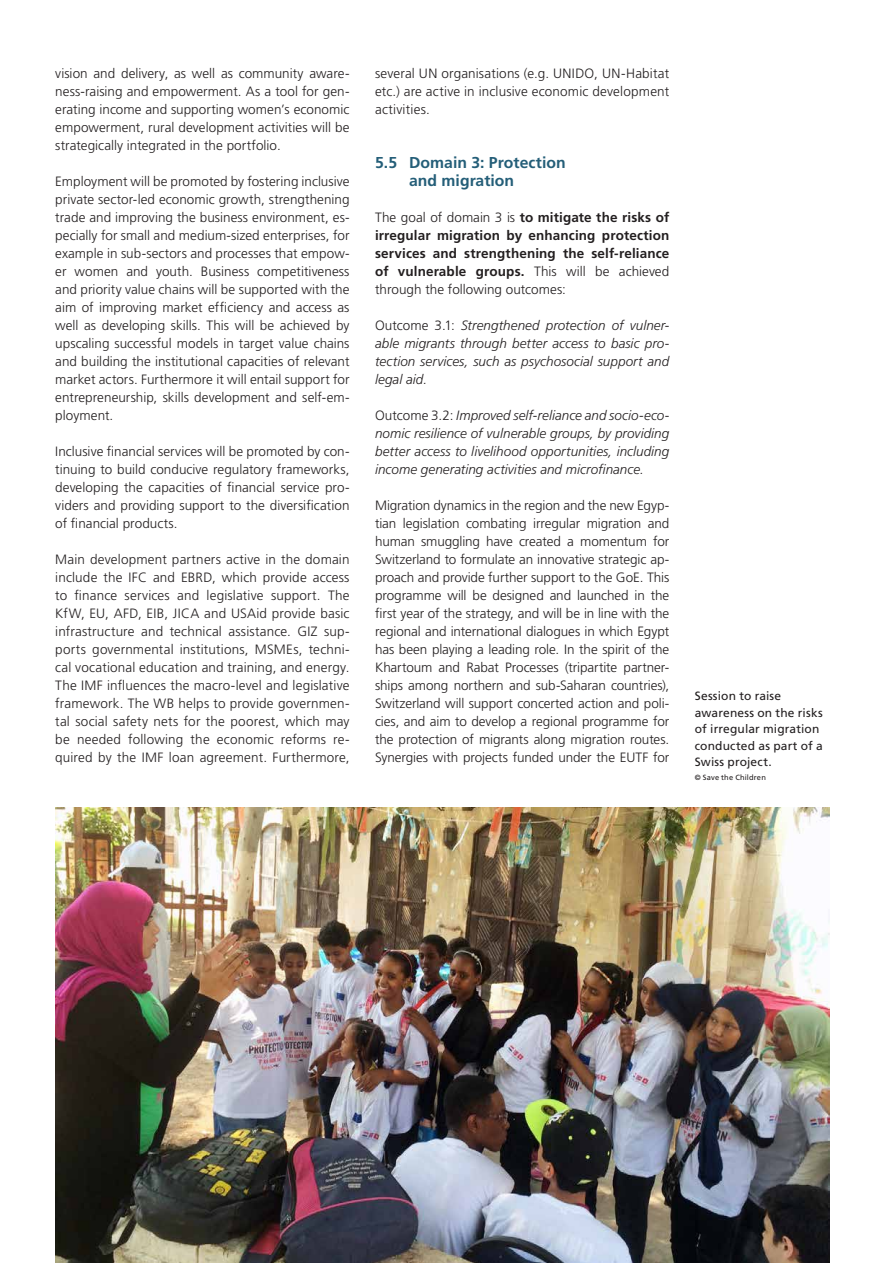
<style>
.page{position:relative;width:893px;height:1263px;background:#fff}
.page>*{position:absolute;margin:0;border:0;box-sizing:border-box;transform-origin:0 0}
._3_Untertitel_Level{font:700 15.75px/18px "Frutiger LT Pro";letter-spacing:.005em;color:#245e78}
._4_Lauftext_9pt{font:300 13.5px/18px "Frutiger LT Pro";letter-spacing:.005em;color:#231f20;text-align:justify}
._4_Lauftext_9pt-2{font:italic 300 13.5px/18px "Frutiger LT Pro";color:#231f20;text-align:justify}
._4_Lauftext_9pt-3{font:700 13.5px/18px "Frutiger LT Pro";letter-spacing:.01em;color:#231f20;text-align:justify}
._5_Legende{font:12px/16.5px "Frutiger LT Pro";letter-spacing:.01em;color:#231f20}
._5_Legende-2{font:7.5px "Frutiger LT Pro";letter-spacing:.02em;color:#231f20}
.s1{font-weight:300}
.s2{font-style:normal}
</style>
<div class="page">
<img style="left:55px;top:807px;width:774px;height:456px">
<p class="_4_Lauftext_9pt" style="left:55px;top:64px;width:296px">vision and delivery, as well as community aware&shy;ness-raising and empowerment. As a tool for gen&shy;erating income and supporting women’s economic empowerment, rural development activities will be strategically integrated in the portfolio.</p>
<p class="_4_Lauftext_9pt" style="left:55px;top:172px;width:296px">Employment will be promoted by fostering inclusive private sector-led economic growth, strengthening trade and improving the business environment, es&shy;pecially for small and medium-sized enterprises, for example in sub-sectors and processes that empow&shy;er women and youth. Business competitiveness and priority value chains will be supported with the aim of improving market efficiency and access as well as developing skills. This will be achieved by upscaling successful models in target value chains and building the institutional capacities of relevant market actors. Furthermore it will entail support for entrepreneurship, skills development and self-em&shy;ployment.</p>
<p class="_4_Lauftext_9pt" style="left:55px;top:442px;width:296px">Inclusive financial services will be promoted by con&shy;tinuing to build conducive regulatory frameworks, developing the capacities of financial service pro&shy;viders and providing support to the diversification of financial products.</p>
<p class="_4_Lauftext_9pt" style="left:55px;top:550px;width:296px">Main development partners active in the domain include the IFC and EBRD, which provide access to finance services and legislative support. The KfW, EU, AFD, EIB, JICA and USAid provide basic infrastructure and technical assistance. GIZ sup&shy;ports governmental institutions, MSMEs, techni&shy;cal vocational education and training, and energy.<br>The IMF influences the macro-level and legislative framework. The WB helps to provide governmen&shy;tal social safety nets for the poorest, which may be needed following the economic reforms re&shy;quired by the IMF loan agreement. Furthermore,</p>
<p class="_4_Lauftext_9pt" style="left:375px;top:64px;width:296px">several UN organisations (e.g. UNIDO, UN-Habitat etc.) are active in inclusive economic development activities.</p>
<p class="_3_Untertitel_Level" style="left:409px;top:153px;width:158px;text-indent:-34px">5.5 Domain 3: Protection and migration</p>
<p class="_4_Lauftext_9pt-3" style="left:375px;top:208px;width:296px"><span class="s1">The goal of domain 3 is</span> to mitigate the risks of irregular migration by enhancing protection services and strengthening the self-reliance of vulnerable groups. <span class="s1">This will be achieved through the following outcomes:</span></p>
<p class="_4_Lauftext_9pt-2" style="left:375px;top:316px;width:296px"><span class="s2">Outcome 3.1:</span> Strengthened protection of vulner&shy;able migrants through better access to basic pro&shy;tection services, such as psychosocial support and legal aid.</p>
<p class="_4_Lauftext_9pt-2" style="left:375px;top:406px;width:296px"><span class="s2">Outcome 3.2:</span> Improved self-reliance and socio-eco&shy;nomic resilience of vulnerable groups, by providing better access to livelihood opportunities, including income generating activities and microfinance.</p>
<p class="_4_Lauftext_9pt" style="left:375px;top:496px;width:296px">Migration dynamics in the region and the new Egyp&shy;tian legislation combating irregular migration and human smuggling have created a momentum for Switzerland to formulate an innovative strategic ap&shy;proach and provide further support to the GoE. This programme will be designed and launched in the first year of the strategy, and will be in line with the regional and international dialogues in which Egypt has been playing a leading role. In the spirit of the Khartoum and Rabat Processes (tripartite partner&shy;ships among northern and sub-Saharan countries), Switzerland will support concerted action and poli&shy;cies, and aim to develop a regional programme for the protection of migrants along migration routes.<br>Synergies with projects funded under the EUTF for</p>
<p class="_5_Legende" style="left:695px;top:688px;width:130px">Session to raise awareness on the risks of irregular migration conducted as part of a<br>Swiss project.</p>
<p class="_5_Legende-2" style="left:695px;top:773px;width:73px">© Save the Children</p>
</div>
